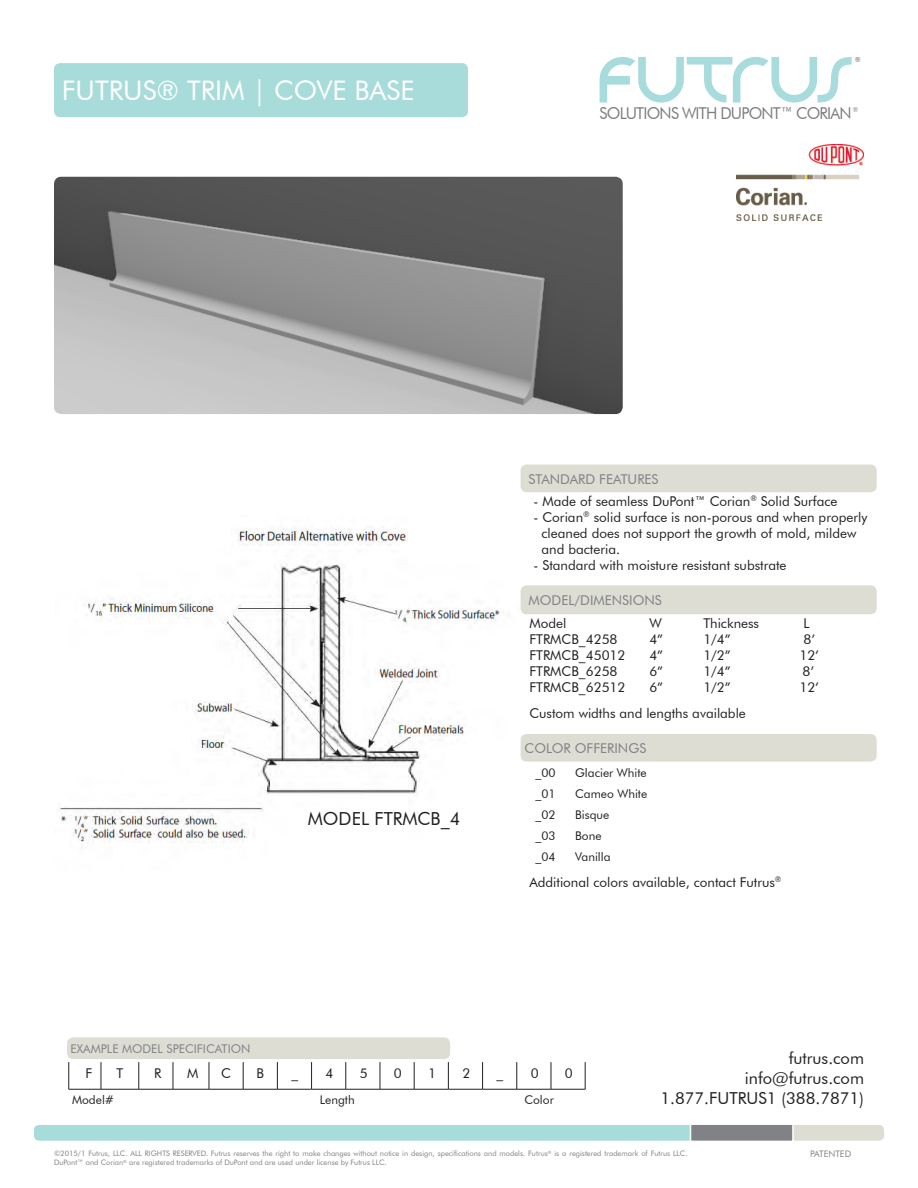
<style>
.page{position:relative;width:918px;height:1188px;background:#fff}
.page>*{position:absolute;margin:0;border:0;box-sizing:border-box;transform-origin:0 0}
.t1{font:27px "Futura BT";color:#fff}
.t2{font:18px "Futura BT";color:#231f20}
.t3{font:16.5px "Futura BT";color:#231f20}
.t4{font:16.35px "Futura BT";letter-spacing:-.05em;color:#7c7e81;scale:.96 1}
.t5{font:13.5px "Futura BT";color:#231f20}
.t6{font:13.5px "Futura BT";color:#808285}
.t7{font:12px "Futura BT";color:#231f20}
.t8{font:12px "Futura BT";color:#808285}
.t9{font:9px "Futura BT";color:#808285}
.t10{font:7.5px "Futura BT";color:#808285}
.t11{font:7.05px "Futura BT";color:#626365}
.t12{font:6.9px "Futura BT";color:#7c7e81;scale:.96 1}
</style>
<div class="page">
<img style="left:59px;top:527px;width:462px;height:322px">
<img style="left:54px;top:177px;width:569px;height:237px">
<div style="left:54px;top:63px;width:414px;height:54px;background:#a8dcda;border-radius:6px"></div>
<svg style="left:600px;top:57px;width:252px;height:46px"></svg>
<img style="left:736px;top:144px;width:128px;height:76px">
<div style="left:767px;top:1124px;width:118px;height:17px;background:#ddddd4;border-radius:6px"></div>
<div style="left:766px;top:1123px;width:120px;height:19px;border:2px solid #fff;border-radius:6px"></div>
<div style="left:33px;top:1124px;width:720px;height:17px;background:#a8dcda;border-radius:6px"></div>
<div style="left:32px;top:1123px;width:722px;height:19px;border:2px solid #fff;border-radius:6px"></div>
<div style="left:690px;top:1123px;width:104px;height:19px;background:#808285;border:2px solid #fff"></div>
<svg style="left:69px;top:1062px;width:1px;height:27px"></svg>
<svg style="left:101px;top:1062px;width:1px;height:27px"></svg>
<svg style="left:139px;top:1062px;width:1px;height:27px"></svg>
<svg style="left:173px;top:1062px;width:1px;height:27px"></svg>
<svg style="left:209px;top:1062px;width:1px;height:27px"></svg>
<svg style="left:243px;top:1062px;width:1px;height:27px"></svg>
<svg style="left:277px;top:1062px;width:1px;height:27px"></svg>
<svg style="left:311px;top:1062px;width:1px;height:27px"></svg>
<svg style="left:346px;top:1062px;width:1px;height:27px"></svg>
<svg style="left:380px;top:1062px;width:1px;height:27px"></svg>
<svg style="left:414px;top:1062px;width:1px;height:27px"></svg>
<svg style="left:448px;top:1062px;width:1px;height:27px"></svg>
<svg style="left:482px;top:1062px;width:1px;height:27px"></svg>
<svg style="left:517px;top:1062px;width:1px;height:27px"></svg>
<svg style="left:551px;top:1062px;width:1px;height:27px"></svg>
<svg style="left:585px;top:1062px;width:1px;height:27px"></svg>
<hr style="left:69px;top:1089px;width:32px;height:1px;background:#231f20">
<hr style="left:101px;top:1089px;width:38px;height:1px;background:#231f20">
<hr style="left:139px;top:1089px;width:34px;height:1px;background:#231f20">
<hr style="left:173px;top:1089px;width:36px;height:1px;background:#231f20">
<hr style="left:209px;top:1089px;width:34px;height:1px;background:#231f20">
<hr style="left:243px;top:1089px;width:34px;height:1px;background:#231f20">
<hr style="left:277px;top:1089px;width:35px;height:1px;background:#231f20">
<hr style="left:312px;top:1089px;width:34px;height:1px;background:#231f20">
<hr style="left:346px;top:1089px;width:34px;height:1px;background:#231f20">
<hr style="left:380px;top:1089px;width:34px;height:1px;background:#231f20">
<hr style="left:414px;top:1089px;width:34px;height:1px;background:#231f20">
<hr style="left:448px;top:1089px;width:35px;height:1px;background:#231f20">
<hr style="left:483px;top:1089px;width:34px;height:1px;background:#231f20">
<hr style="left:517px;top:1089px;width:34px;height:1px;background:#231f20">
<hr style="left:551px;top:1089px;width:34px;height:1px;background:#231f20">
<div style="left:67px;top:1037px;width:383px;height:22px;background:#ddddd4;border-radius:6px"></div>
<div style="left:521px;top:734px;width:356px;height:28px;background:#ddddd4;border-radius:6px"></div>
<div style="left:521px;top:585px;width:356px;height:29px;background:#ddddd4;border-radius:6px"></div>
<div style="left:521px;top:465px;width:356px;height:27px;background:#ddddd4;border-radius:6px"></div>
<p class="t1" style="left:62px;top:74px;width:354px">FUTRUS® TRIM | COVE BASE</p>
<p class="t11" style="left:855px;top:55px;width:7px">®</p>
<p class="t4" style="left:600px;top:104px;width:264px">SOLUTIONS WITH DUPONT™ CORIAN</p>
<p class="t12" style="left:853px;top:105px;width:7px">®</p>
<p class="t2" style="left:308px;top:808px;width:154px">MODEL FTRMCB_4</p>
<p class="t6" style="left:529px;top:471px;width:132px">STANDARD FEATURES</p>
<p class="t5" style="left:534px;top:493px;width:305px">- Made of seamless DuPont™ Corian<sup>®</sup> Solid Surface</p>
<p class="t5" style="left:534px;top:509px;width:335px">- Corian<sup>®</sup> solid surface is non-porous and when properly</p>
<p class="t5" style="left:542px;top:525px;width:316px">cleaned does not support the growth of mold, mildew</p>
<p class="t5" style="left:542px;top:541px;width:80px">and bacteria.</p>
<p class="t5" style="left:534px;top:557px;width:255px">- Standard with moisture resistant substrate</p>
<p class="t6" style="left:529px;top:592px;width:135px">MODEL/DIMENSIONS</p>
<p class="t5" style="left:529px;top:615px;width:38px">Model</p>
<p class="t5" style="left:649px;top:615px;width:14px">W</p>
<p class="t5" style="left:703px;top:615px;width:57px">Thickness</p>
<p class="t5" style="left:803px;top:615px;width:8px">L</p>
<p class="t5" style="left:529px;top:631px;width:90px">FTRMCB_4258</p>
<p class="t5" style="left:649px;top:631px;width:15px">4”</p>
<p class="t5" style="left:703px;top:631px;width:29px">1/4”</p>
<p class="t5" style="left:803px;top:631px;width:13px">8’</p>
<p class="t5" style="left:529px;top:647px;width:98px">FTRMCB_45012</p>
<p class="t5" style="left:649px;top:647px;width:15px">4”</p>
<p class="t5" style="left:703px;top:647px;width:29px">1/2”</p>
<p class="t5" style="left:799px;top:647px;width:21px">12’</p>
<p class="t5" style="left:529px;top:663px;width:90px">FTRMCB_6258</p>
<p class="t5" style="left:649px;top:663px;width:15px">6”</p>
<p class="t5" style="left:703px;top:663px;width:29px">1/4”</p>
<p class="t5" style="left:802px;top:663px;width:13px">8’</p>
<p class="t5" style="left:529px;top:679px;width:98px">FTRMCB_62512</p>
<p class="t5" style="left:649px;top:679px;width:15px">6”</p>
<p class="t5" style="left:703px;top:679px;width:29px">1/2”</p>
<p class="t5" style="left:799px;top:679px;width:21px">12’</p>
<p class="t5" style="left:529px;top:705px;width:218px">Custom widths and lengths available</p>
<p class="t6" style="left:525px;top:740px;width:123px">COLOR OFFERINGS</p>
<p class="t7" style="left:535px;top:765px;width:22px">_00</p>
<p class="t7" style="left:575px;top:765px;width:73px">Glacier White</p>
<p class="t7" style="left:535px;top:786px;width:22px">_01</p>
<p class="t7" style="left:575px;top:786px;width:74px">Cameo White</p>
<p class="t7" style="left:535px;top:807px;width:22px">_02</p>
<p class="t7" style="left:575px;top:807px;width:36px">Bisque</p>
<p class="t7" style="left:535px;top:829px;width:22px">_03</p>
<p class="t7" style="left:575px;top:829px;width:28px">Bone</p>
<p class="t7" style="left:535px;top:850px;width:22px">_04</p>
<p class="t7" style="left:575px;top:850px;width:37px">Vanilla</p>
<p class="t5" style="left:529px;top:874px;width:254px">Additional colors available, contact Futrus<sup>®</sup></p>
<p class="t8" style="left:71px;top:1041px;width:181px">EXAMPLE MODEL SPECIFICATION</p>
<p class="t5" style="left:85px;top:1065px;width:8px">F</p>
<p class="t5" style="left:116px;top:1065px;width:8px">T</p>
<p class="t5" style="left:154px;top:1065px;width:9px">R</p>
<p class="t5" style="left:187px;top:1065px;width:13px">M</p>
<p class="t5" style="left:221px;top:1065px;width:11px">C</p>
<p class="t5" style="left:256px;top:1065px;width:9px">B</p>
<p class="t5" style="left:291px;top:1065px;width:8px">_</p>
<p class="t5" style="left:326px;top:1065px;width:9px">4</p>
<p class="t5" style="left:360px;top:1065px;width:9px">5</p>
<p class="t5" style="left:394px;top:1065px;width:9px">0</p>
<p class="t5" style="left:428px;top:1065px;width:9px">1</p>
<p class="t5" style="left:462px;top:1065px;width:9px">2</p>
<p class="t5" style="left:497px;top:1065px;width:8px">_</p>
<p class="t5" style="left:531px;top:1065px;width:9px">0</p>
<p class="t5" style="left:565px;top:1065px;width:9px">0</p>
<p class="t7" style="left:72px;top:1092px;width:44px">Model#</p>
<p class="t7" style="left:320px;top:1092px;width:36px">Length</p>
<p class="t7" style="left:524px;top:1092px;width:31px">Color</p>
<p class="t3" style="left:789px;top:1048px;width:77px">futrus.com</p>
<p class="t3" style="left:745px;top:1068px;width:121px">info@futrus.com</p>
<p class="t3" style="left:660px;top:1088px;width:205px">1.877.FUTRUS1 (388.7871)</p>
<p class="t10" style="left:54px;top:1149px;width:635px">©2015/1 Futrus, LLC. ALL RIGHTS RESERVED. Futrus reserves the right to make changes without notice in design, specifications and models. Futrus<sup>®</sup> is a registered trademark of Futrus LLC.</p>
<p class="t9" style="left:810px;top:1149px;width:43px">PATENTED</p>
<p class="t10" style="left:54px;top:1158px;width:334px">DuPont™ and Corian<sup>®</sup> are registered trademarks of DuPont and are used under license by Futrus LLC.</p>
</div>
